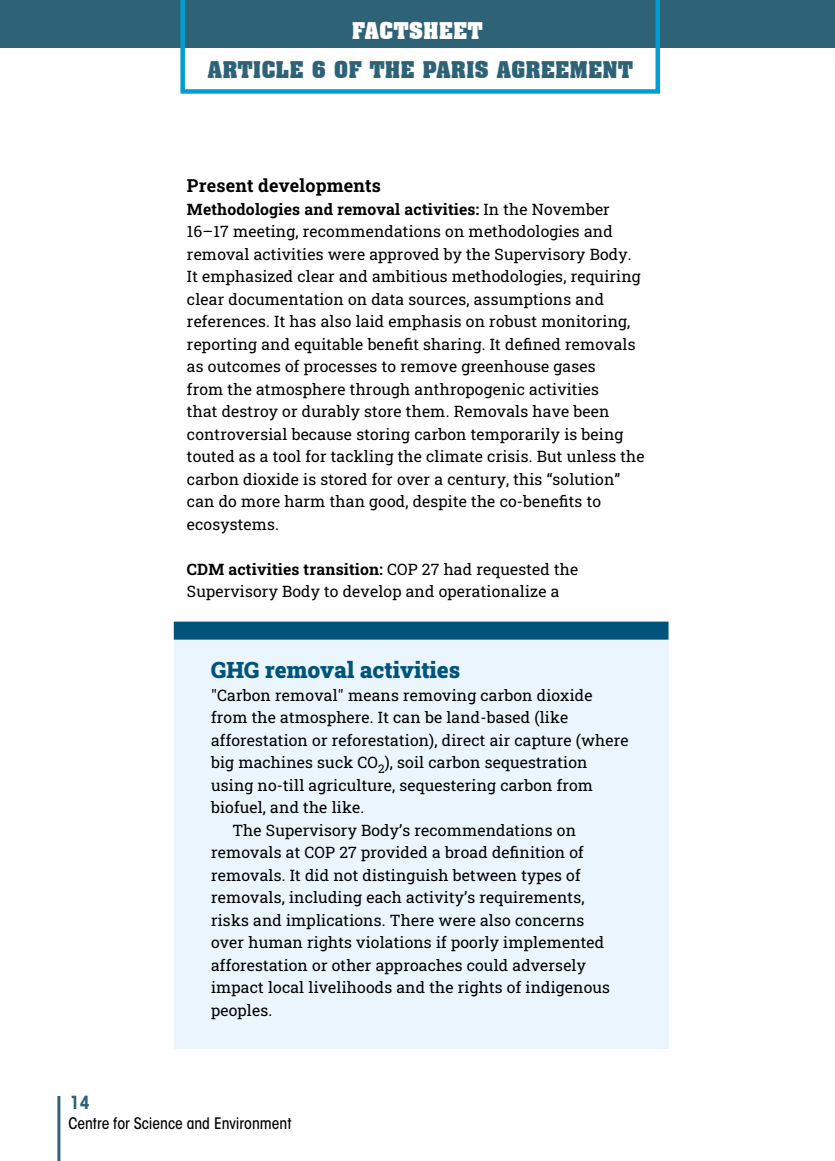
<style>
.page{position:relative;width:835px;height:1161px;background:#fff}
.page>*{position:absolute;margin:0;border:0;box-sizing:border-box;transform-origin:0 0}
.t1{font:700 22.5px "Aachen BT";color:#2e6377}
.t2{font:900 22.5px "Roboto Slab";color:#00537b}
.t3{font:700 22.5px "Aachen BT";color:#fff}
.t4{font:700 18px "Roboto Slab";letter-spacing:.01em;color:#000}
.t5{font:700 condensed 18px "ITC Avant Garde Std";color:#2e6377}
.t6{font:15.75px/22.5px "Roboto Slab";letter-spacing:.01em;color:#000}
.t7{font:500 condensed 15.75px "ITC Avant Garde Std";color:#000}
.s1{font-weight:700}
</style>
<div class="page">
<div style="left:0;top:0;width:835px;height:48px;background:#2e6377"></div>
<svg style="left:180px;top:0;width:480px;height:94px"></svg>
<hr style="left:57px;top:1096px;width:3px;height:65px;background:#2e6377">
<div style="left:174px;top:621px;width:494px;height:427px;background:#eaf5fd"></div>
<div style="left:174px;top:621px;width:494px;height:18px;background:#00537b"></div>
<h1 class="t3" style="left:352px;top:17px;width:133px">FACTSHEET</h1>
<h1 class="t1" style="left:208px;top:56px;width:427px">ARTICLE 6 OF THE PARIS AGREEMENT</h1>
<p class="t4" style="left:187px;top:173px;width:195px">Present developments</p>
<p class="t6" style="left:187px;top:197px;width:459px"><span class="s1">Methodologies and removal activities:</span> In the November 16–17 meeting, recommendations on methodologies and removal activities were approved by the Supervisory Body.<br>It emphasized clear and ambitious methodologies, requiring clear documentation on data sources, assumptions and references. It has also laid emphasis on robust monitoring, reporting and equitable benefit sharing. It defined removals as outcomes of processes to remove greenhouse gases<br>from the atmosphere through anthropogenic activities<br>that destroy or durably store them. Removals have been controversial because storing carbon temporarily is being touted as a tool for tackling the climate crisis. But unless the carbon dioxide is stored for over a century, this “solution” can do more harm than good, despite the co-benefits to ecosystems.</p>
<p class="t6" style="left:187px;top:557px;width:393px"><span class="s1">CDM activities transition:</span> COP 27 had requested the<br>Supervisory Body to develop and operationalize a</p>
<p class="t5" style="left:70px;top:1091px;width:22px">14</p>
<h1 class="t2" style="left:211px;top:654px;width:251px">GHG removal activities</h1>
<p class="t6" style="left:211px;top:683px;width:383px">"Carbon removal" means removing carbon dioxide</p>
<p class="t6" style="left:211px;top:706px;width:359px">from the atmosphere. It can be land-based (like</p>
<p class="t6" style="left:211px;top:728px;width:419px">afforestation or reforestation), direct air capture (where</p>
<p class="t6" style="left:211px;top:751px;width:378px">big machines suck CO<sub>2</sub>), soil carbon sequestration</p>
<p class="t6" style="left:211px;top:773px;width:384px">using no-till agriculture, sequestering carbon from</p>
<p class="t6" style="left:211px;top:796px;width:155px">biofuel, and the like.</p>
<p class="t6" style="left:232px;top:818px;width:345px">The Supervisory Body’s recommendations on</p>
<p class="t6" style="left:211px;top:841px;width:374px">removals at COP 27 provided a broad definition of</p>
<p class="t6" style="left:211px;top:863px;width:371px">removals. It did not distinguish between types of</p>
<p class="t6" style="left:211px;top:886px;width:375px">removals, including each activity’s requirements,</p>
<p class="t6" style="left:211px;top:908px;width:375px">risks and implications. There were also concerns</p>
<p class="t6" style="left:211px;top:931px;width:395px">over human rights violations if poorly implemented</p>
<p class="t6" style="left:211px;top:953px;width:376px">afforestation or other approaches could adversely</p>
<p class="t6" style="left:211px;top:976px;width:400px">impact local livelihoods and the rights of indigenous</p>
<p class="t6" style="left:211px;top:998px;width:63px">peoples.</p>
<p class="t7" style="left:68px;top:1113px;width:225px">Centre for Science and Environment</p>
</div>
